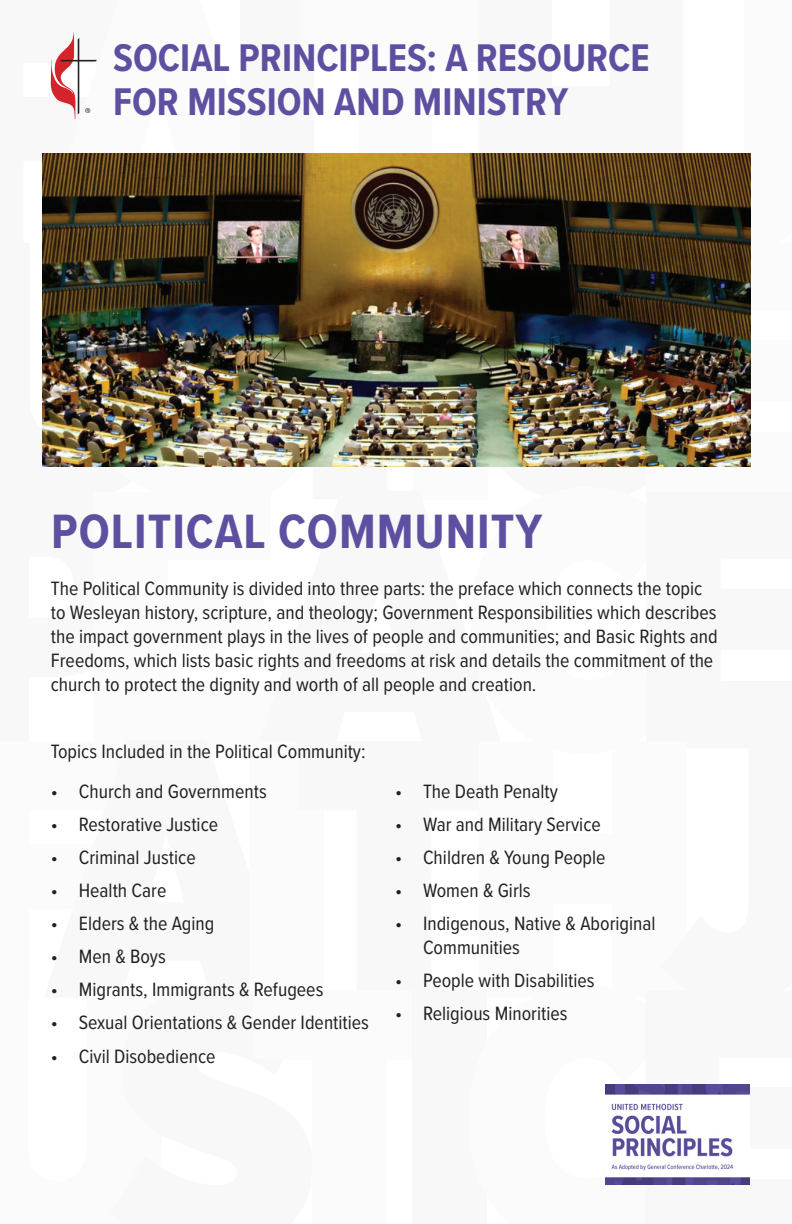
<style>
.page{position:relative;width:792px;height:1224px;background:#fff}
.page>*{position:absolute;margin:0;border:0;box-sizing:border-box;transform-origin:0 0}
.t1{font:700 50px "Proxima Nova Cond";letter-spacing:.02em;color:#5f4fa1}
.t2{font:700 40px/44px "Proxima Nova Cond";color:#5f4fa1}
.t3{font:20px/24px "Proxima Nova Cond";color:#231f20}
</style>
<div class="page">
<div style="left:240px;top:0;width:74px;height:250px;background:#f8f8f8"></div>
<svg style="left:42px;top:250px;width:1px;height:217px"></svg>
<div style="left:413px;top:243px;width:75px;height:256px;background:#fbfbfb"></div>
<div style="left:249px;top:741px;width:75px;height:256px;background:#fbfbfb"></div>
<div style="left:412px;top:990px;width:75px;height:234px;background:#f8f8f8"></div>
<img style="left:43px;top:153px;width:708px;height:314px">
<svg style="left:42px;top:32px;width:79px;height:218px"></svg>
<img style="left:605px;top:1085px;width:145px;height:99px">
<h2 class="t2" style="left:113px;top:35px;width:538px">SOCIAL PRINCIPLES: A RESOURCE<br>FOR MISSION AND MINISTRY</h2>
<h1 class="t1" style="left:51px;top:495px;width:493px">POLITICAL COMMUNITY</h1>
<p class="t3" style="left:51px;top:576px;width:668px">The Political Community is divided into three parts: the preface which connects the topic to Wesleyan history, scripture, and theology; Government Responsibilities which describes the impact government plays in the lives of people and communities; and Basic Rights and Freedoms, which lists basic rights and freedoms at risk and details the commitment of the church to protect the dignity and worth of all people and creation.</p>
<p class="t3" style="left:51px;top:738px;width:316px">Topics Included in the Political Community:</p>
<p class="t3" style="left:51px;top:778px;width:217px">• Church and Governments</p>
<p class="t3" style="left:51px;top:811px;width:169px">• Restorative Justice</p>
<p class="t3" style="left:51px;top:845px;width:146px">• Criminal Justice</p>
<p class="t3" style="left:51px;top:878px;width:117px">• Health Care</p>
<p class="t3" style="left:51px;top:911px;width:165px">• Elders &amp; the Aging</p>
<p class="t3" style="left:51px;top:944px;width:117px">• Men &amp; Boys</p>
<p class="t3" style="left:51px;top:977px;width:274px">• Migrants, Immigrants &amp; Refugees</p>
<p class="t3" style="left:51px;top:1010px;width:320px">• Sexual Orientations &amp; Gender Identities</p>
<p class="t3" style="left:51px;top:1043px;width:166px">• Civil Disobedience</p>
<p class="t3" style="left:395px;top:778px;width:164px">• The Death Penalty</p>
<p class="t3" style="left:395px;top:812px;width:207px">• War and Military Service</p>
<p class="t3" style="left:395px;top:845px;width:212px">• Children &amp; Young People</p>
<p class="t3" style="left:395px;top:878px;width:137px">• Women &amp; Girls</p>
<p class="t3" style="left:423px;top:911px;width:234px;text-indent:-28px">• Indigenous, Native &amp; Aboriginal<br>Communities</p>
<p class="t3" style="left:395px;top:968px;width:201px">• People with Disabilities</p>
<p class="t3" style="left:395px;top:1001px;width:174px">• Religious Minorities</p>
</div>
